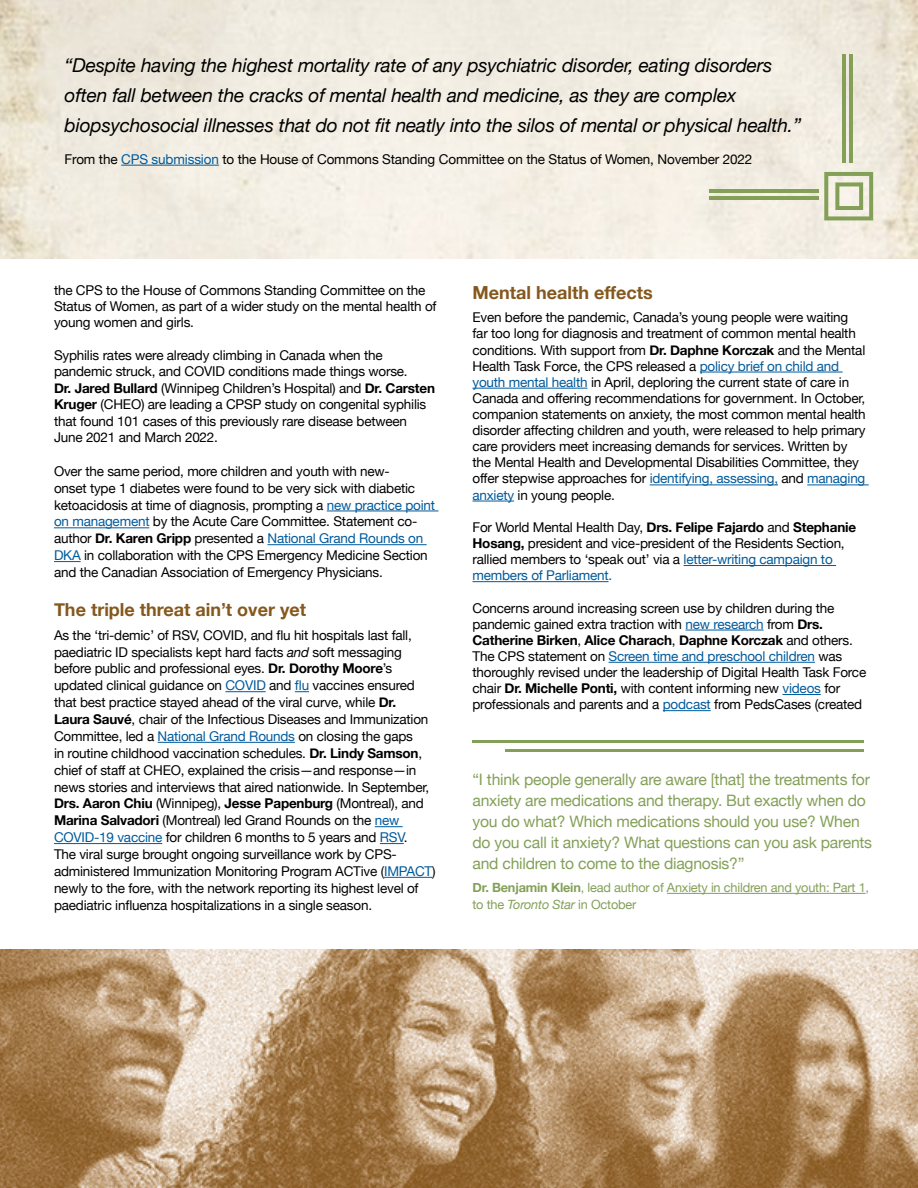
<style>
.page{position:relative;width:918px;height:1188px;background:#fff}
.page>*{position:absolute;margin:0;border:0;box-sizing:border-box;transform-origin:0 0}
.t1{font:italic 19.2px/30px "Helvetica Neue";letter-spacing:-.01em;color:#000}
.t2{font:700 18px "Helvetica Neue";color:#85581d}
.t3{font:15.75px/21px "Helvetica Neue";letter-spacing:-.015em;color:#84a058}
.t4{font:13.5px/16px "Helvetica Neue";letter-spacing:-.015em;color:#000}
.t5{font:12.75px/16.5px "Helvetica Neue";letter-spacing:-.015em;color:#84a058}
.s1{color:#005a9c}
.s2{font-weight:700}
.s3{font-style:italic}
</style>
<div class="page">
<hr style="left:327px;top:511px;width:111px;height:1px;background:#005a9c">
<hr style="left:54px;top:527px;width:95px;height:1px;background:#005a9c">
<hr style="left:267px;top:544px;width:160px;height:1px;background:#005a9c">
<svg style="left:54px;top:561px;width:27px;height:1px"></svg>
<hr style="left:225px;top:691px;width:41px;height:1px;background:#005a9c">
<svg style="left:295px;top:691px;width:14px;height:1px"></svg>
<hr style="left:158px;top:742px;width:137px;height:1px;background:#005a9c">
<svg style="left:375px;top:826px;width:28px;height:1px"></svg>
<hr style="left:54px;top:843px;width:108px;height:1px;background:#005a9c">
<svg style="left:380px;top:843px;width:24px;height:1px"></svg>
<hr style="left:384px;top:877px;width:48px;height:1px;background:#005a9c">
<hr style="left:700px;top:372px;width:143px;height:1px;background:#005a9c">
<hr style="left:472px;top:388px;width:115px;height:1px;background:#005a9c">
<hr style="left:650px;top:485px;width:128px;height:1px;background:#005a9c">
<hr style="left:807px;top:485px;width:62px;height:1px;background:#005a9c">
<hr style="left:472px;top:501px;width:42px;height:1px;background:#005a9c">
<hr style="left:684px;top:565px;width:152px;height:1px;background:#005a9c">
<hr style="left:472px;top:581px;width:137px;height:1px;background:#005a9c">
<hr style="left:685px;top:630px;width:79px;height:1px;background:#005a9c">
<hr style="left:609px;top:662px;width:206px;height:1px;background:#005a9c">
<hr style="left:782px;top:694px;width:39px;height:1px;background:#005a9c">
<hr style="left:663px;top:710px;width:48px;height:1px;background:#005a9c">
<img style="left:0;top:0;width:918px;height:258px">
<hr style="left:121px;top:165px;width:98px;height:1px;background:#005a9c">
<svg style="left:824px;top:172px;width:49px;height:48px;background:#c2cca6"></svg>
<hr style="left:850px;top:54px;width:3px;height:109px;background:#84a058">
<hr style="left:843px;top:54px;width:3px;height:109px;background:#84a058">
<hr style="left:710px;top:190px;width:109px;height:3px;background:#84a058">
<hr style="left:710px;top:197px;width:109px;height:3px;background:#84a058">
<img style="left:0;top:950px;width:918px;height:238px">
<hr style="left:667px;top:893px;width:199px;height:1px;background:#84a058">
<hr style="left:472px;top:740px;width:392px;height:3px;background:#84a058">
<hr style="left:505px;top:749px;width:359px;height:3px;background:#84a058">
<p class="t1" style="left:65px;top:50px;width:738px">“Despite having the highest mortality rate of any psychiatric disorder, eating disorders often fall between the cracks of mental health and medicine, as they are complex biopsychosocial illnesses that do not fit neatly into the silos of mental or physical health.”</p>
<p class="t4" style="left:65px;top:150px;width:689px">From the <span class="s1">CPS submission</span> to the House of Commons Standing Committee on the Status of Women, November 2022</p>
<p class="t4" style="left:54px;top:281px;width:384px">the CPS to the House of Commons Standing Committee on the<br>Status of Women, as part of a wider study on the mental health of young women and girls.</p>
<p class="t4" style="left:54px;top:346px;width:383px;line-height:16.5px">Syphilis rates were already climbing in Canada when the pandemic struck, and COVID conditions made things worse.<br><span class="s2">Dr. Jared Bullard</span> (Winnipeg Children’s Hospital) and <span class="s2">Dr. Carsten Kruger</span> (CHEO) are leading a CPSP study on congenital syphilis that found 101 cases of this previously rare disease between June 2021 and March 2022.</p>
<p class="t4" style="left:54px;top:462px;width:383px;line-height:16.8px">Over the same period, more children and youth with new-<br>onset type 1 diabetes were found to be very sick with diabetic ketoacidosis at time of diagnosis, prompting a <span class="s1">new practice point on management</span> by the Acute Care Committee. Statement co&shy;author <span class="s2">Dr. Karen Gripp</span> presented a <span class="s1">National Grand Rounds on DKA</span> in collaboration with the CPS Emergency Medicine Section and the Canadian Association of Emergency Physicians.</p>
<h2 class="t2" style="left:54px;top:599px;width:254px">The triple threat ain’t over yet</h2>
<p class="t4" style="left:54px;top:626px;width:383px;line-height:16.8px">As the ‘tri-demic’ of RSV, COVID, and flu hit hospitals last fall, paediatric ID specialists kept hard facts <span class="s3">and</span> soft messaging before public and professional eyes. <span class="s2">Dr. Dorothy Moore</span>’s updated clinical guidance on <span class="s1">COVID</span> and <span class="s1">flu</span> vaccines ensured that best practice stayed ahead of the viral curve, while <span class="s2">Dr.<br>Laura Sauvé</span>, chair of the Infectious Diseases and Immunization Committee, led a <span class="s1">National Grand Rounds</span> on closing the gaps<br>in routine childhood vaccination schedules. <span class="s2">Dr. Lindy Samson</span>, chief of staff at CHEO, explained the crisis—and response—in news stories and interviews that aired nationwide. In September, <span class="s2">Drs. Aaron Chiu</span> (Winnipeg), <span class="s2">Jesse Papenburg</span> (Montreal), and <span class="s2">Marina Salvadori</span> (Montreal) led Grand Rounds on the <span class="s1">new COVID-19 vaccine</span> for children 6 months to 5 years and <span class="s1">RSV</span>.<br>The viral surge brought ongoing surveillance work by CPS&shy;administered Immunization Monitoring Program ACTive (<span class="s1">IMPACT</span>) newly to the fore, with the network reporting its highest level of paediatric influenza hospitalizations in a single season.</p>
<h2 class="t2" style="left:472px;top:282px;width:182px">Mental health effects</h2>
<p class="t4" style="left:472px;top:309px;width:395px">Even before the pandemic, Canada’s young people were waiting far too long for diagnosis and treatment of common mental health conditions. With support from <span class="s2">Dr. Daphne Korczak</span> and the Mental Health Task Force, the CPS released a <span class="s1">policy brief on child and youth mental health</span> in April, deploring the current state of care in Canada and offering recommendations for government. In October, companion statements on anxiety, the most common mental health disorder affecting children and youth, were released to help primary care providers meet increasing demands for services. Written by the Mental Health and Developmental Disabilities Committee, they offer stepwise approaches for <span class="s1">identifying, assessing,</span> and <span class="s1">managing anxiety</span> in young people.</p>
<p class="t4" style="left:472px;top:518px;width:385px">For World Mental Health Day, <span class="s2">Drs. Felipe Fajardo</span> and <span class="s2">Stephanie Hosang,</span> president and vice-president of the Residents Section, rallied members to ‘speak out’ via a <span class="s1">letter-writing campaign to members of Parliament.</span></p>
<p class="t4" style="left:473px;top:599px;width:395px">Concerns around increasing screen use by children during the pandemic gained extra traction with <span class="s1">new research</span> from <span class="s2">Drs.<br>Catherine Birken</span>, <span class="s2">Alice Charach</span>, <span class="s2">Daphne Korczak</span> and others.<br>The CPS statement on <span class="s1">Screen time and preschool children</span> was thoroughly revised under the leadership of Digital Health Task Force chair <span class="s2">Dr. Michelle Ponti,</span> with content informing new <span class="s1">videos</span> for professionals and parents and a <span class="s1">podcast</span> from PedsCases (created</p>
<p class="t3" style="left:472px;top:768px;width:401px">“I think people generally are aware [that] the treatments for anxiety are medications and therapy. But exactly when do you do what? Which medications should you use? When do you call it anxiety? What questions can you ask parents and children to come to the diagnosis?”</p>
<p class="t5" style="left:472px;top:878px;width:398px"><span class="s2">Dr. Benjamin Klein</span>, lead author of Anxiety in children and youth: Part 1, to the <span class="s3">Toronto Star</span> in October</p>
</div>
